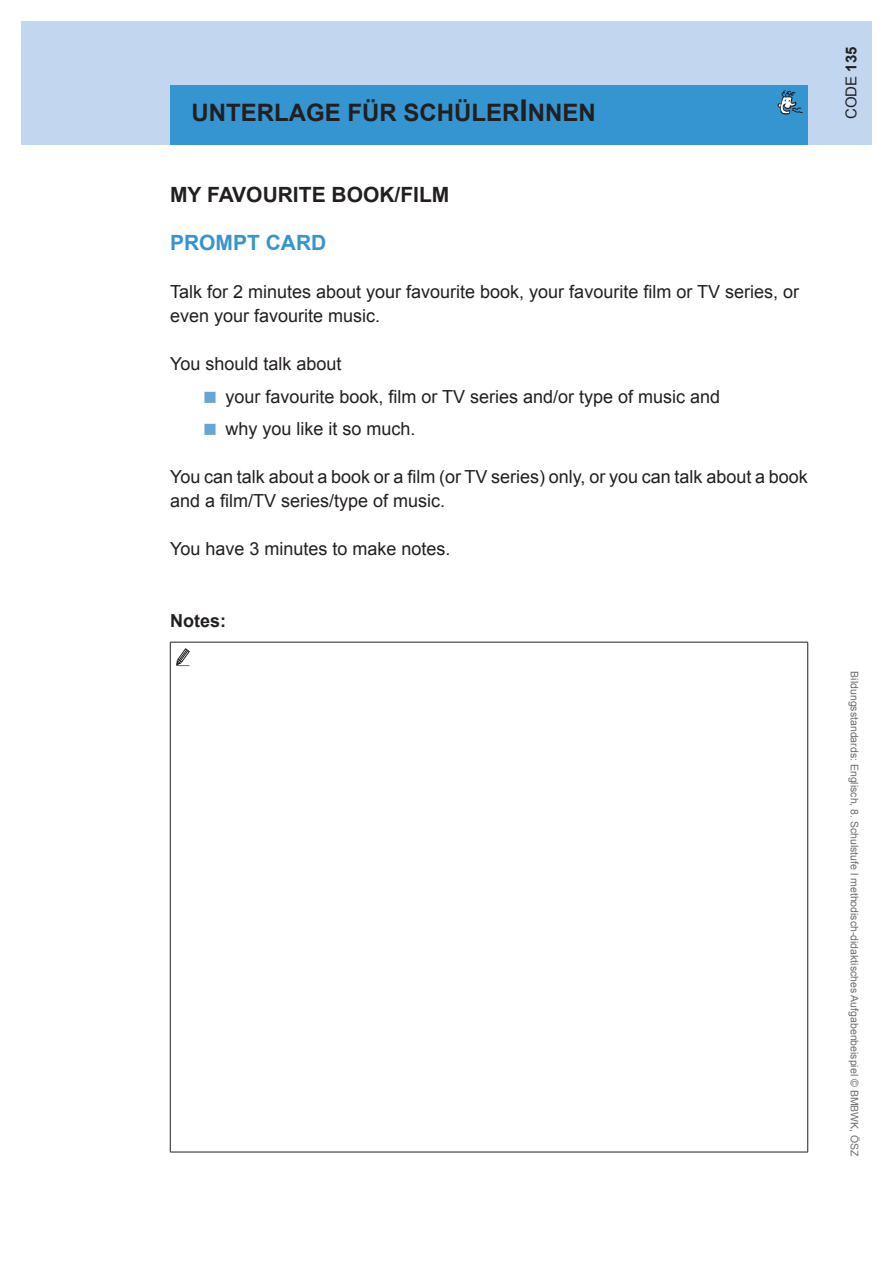
<style>
.page{position:relative;width:893px;height:1263px;background:#fff}
.page>*{position:absolute;margin:0;border:0;box-sizing:border-box;transform-origin:0 0}
.t1{font:700 24px "Arial";color:#231f20}
.t2{font:700 21px "Arial";color:#231f20}
.t3{font:700 21px "Arial";color:#3495d1}
.t4{font:18px/24px "Arial";color:#231f20}
.t5{font:700 18px "Arial";color:#231f20}
.t6{font:15px "Arial";color:#231f20}
.t7{font:10.5px "Arial";color:#6c6d70}
.s1{font-size:30px}
.s2{color:#65a5d9}
.s3{font-weight:700}
</style>
<div class="page">
<div style="left:21px;top:21px;width:851px;height:124px;background:#c2d7ef"></div>
<div style="left:170px;top:85px;width:638px;height:60px;background:#3495d1"></div>
<svg style="left:777px;top:90px;width:26px;height:25px"></svg>
<hr style="left:170px;top:642px;width:638px;height:1px;background:#231f20">
<hr style="left:170px;top:642px;width:1px;height:510px;background:#231f20">
<hr style="left:807px;top:642px;width:1px;height:510px;background:#231f20">
<hr style="left:170px;top:1152px;width:638px;height:1px;background:#231f20">
<svg style="left:176px;top:648px;width:14px;height:19px"></svg>
<h1 class="t1" style="left:191px;top:97px;width:406px">UNTERLAGE FÜR SCHÜLER<span class="s1">I</span>NNEN</h1>
<p class="t2" style="left:170px;top:181px;width:281px">MY FAVOURITE BOOK/FILM</p>
<p class="t3" style="left:170px;top:229px;width:158px">PROMPT CARD</p>
<p class="t4" style="left:170px;top:280px;width:630px">Talk for 2 minutes about your favourite book, your favourite film or TV series, or even your favourite music.</p>
<p class="t4" style="left:170px;top:352px;width:173px">You should talk about</p>
<p class="t4" style="left:204px;top:385px;width:518px"><span class="s2">■</span> your favourite book, film or TV series and/or type of music and</p>
<p class="t4" style="left:204px;top:417px;width:213px"><span class="s2">■</span> why you like it so much.</p>
<p class="t4" style="left:170px;top:465px;width:639px">You can talk about a book or a film (or TV series) only, or you can talk about a book and a film/TV series/type of music.</p>
<p class="t4" style="left:170px;top:537px;width:282px">You have 3 minutes to make notes.</p>
<p class="t5" style="left:170px;top:609px;width:57px">Notes:</p>
<p class="t6" style="left:841px;top:119px;width:74px;rotate:-90deg">CODE <span class="s3">135</span></p>
<p class="t7" style="left:861px;top:671px;width:487px;rotate:90deg">Bildungsstandards: Englisch, 8. Schulstufe l methodisch-didaktisches Aufgabenbeispiel © BMBWK, ÖSZ</p>
</div>
